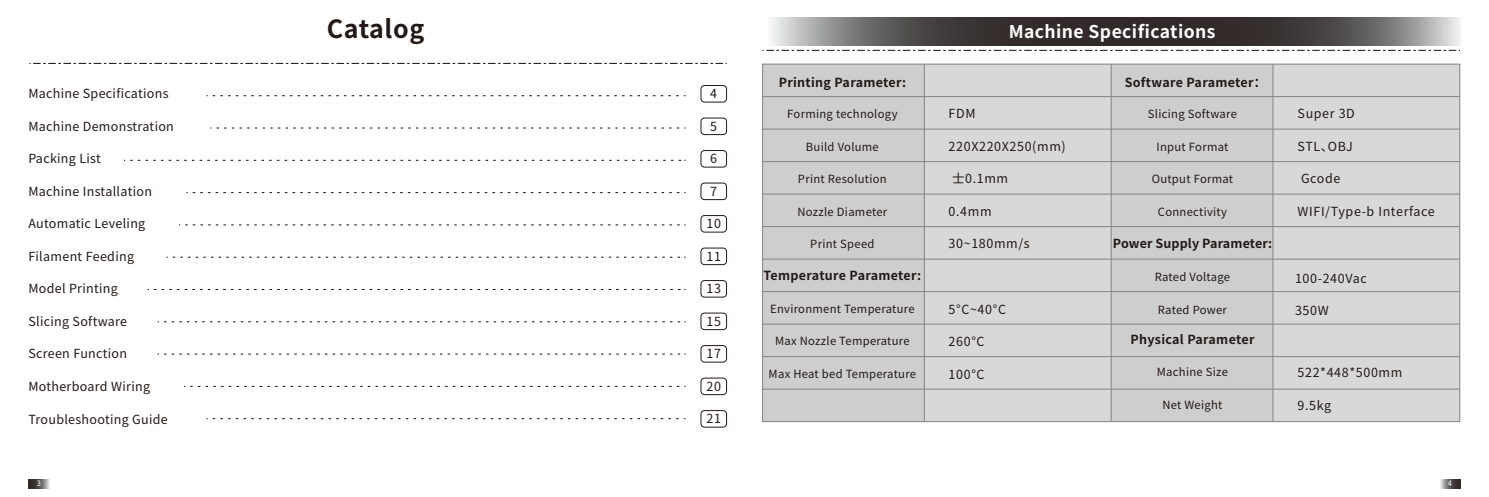
<style>
.page{position:relative;width:1489px;height:497px;background:#fff}
.page>*{position:absolute;margin:0;border:0;box-sizing:border-box;transform-origin:0 0}
.t1{font:700 25px "Source Han Sans CN";letter-spacing:.025em;color:#221815}
.t2{font:700 17.5px "Source Han Sans CN";letter-spacing:.025em;color:#fff}
.t3{font:12.5px "Source Han Sans CN";letter-spacing:.025em;color:#221815}
.t4{font:700 12.5px "Source Han Sans CN";letter-spacing:.015em;color:#221815}
.t5{font:12.5px "Source Han Sans CN";letter-spacing:.05em;color:#221815}
.t6{font:11.25px "Source Han Sans CN";letter-spacing:.025em;color:#221815}
.t7{font:7.5px "Source Han Sans CN";color:#fff}
</style>
<div class="page">
<svg style="left:29px;top:63px;width:697px;height:1px"></svg>
<svg style="left:762px;top:50px;width:697px;height:1px"></svg>
<svg style="left:206px;top:95px;width:479px;height:1px"></svg>
<svg style="left:210px;top:127px;width:475px;height:1px"></svg>
<svg style="left:124px;top:160px;width:561px;height:1px"></svg>
<svg style="left:186px;top:192px;width:499px;height:1px"></svg>
<svg style="left:179px;top:224px;width:506px;height:1px"></svg>
<svg style="left:166px;top:256px;width:519px;height:1px"></svg>
<svg style="left:148px;top:289px;width:537px;height:1px"></svg>
<svg style="left:158px;top:321px;width:527px;height:1px"></svg>
<svg style="left:158px;top:353px;width:527px;height:1px"></svg>
<svg style="left:184px;top:385px;width:501px;height:1px"></svg>
<svg style="left:206px;top:418px;width:479px;height:1px"></svg>
<svg style="left:28px;top:479px;width:22px;height:8px"></svg>
<svg style="left:1440px;top:479px;width:20px;height:8px"></svg>
<div style="left:700px;top:85px;width:26px;height:17px;border:1px solid #221815;border-radius:4px"></div>
<div style="left:700px;top:118px;width:26px;height:17px;border:1px solid #221815;border-radius:4px"></div>
<div style="left:700px;top:150px;width:26px;height:17px;border:1px solid #221815;border-radius:4px"></div>
<div style="left:700px;top:183px;width:26px;height:16px;border:1px solid #221815;border-radius:4px"></div>
<div style="left:700px;top:215px;width:26px;height:17px;border:1px solid #221815;border-radius:4px"></div>
<div style="left:700px;top:247px;width:26px;height:17px;border:1px solid #221815;border-radius:4px"></div>
<div style="left:700px;top:280px;width:26px;height:17px;border:1px solid #221815;border-radius:4px"></div>
<div style="left:700px;top:312px;width:26px;height:17px;border:1px solid #221815;border-radius:4px"></div>
<div style="left:700px;top:345px;width:26px;height:17px;border:1px solid #221815;border-radius:4px"></div>
<div style="left:700px;top:377px;width:26px;height:17px;border:1px solid #221815;border-radius:4px"></div>
<div style="left:700px;top:410px;width:26px;height:17px;border:1px solid #221815;border-radius:4px"></div>
<svg style="left:772px;top:17px;width:688px;height:29px;background:#585453"></svg>
<svg style="left:762px;top:64px;width:697px;height:357px;background:#d2d2d2"></svg>
<hr style="left:762px;top:388px;width:697px;height:1px;background:#848484">
<hr style="left:762px;top:356px;width:697px;height:1px;background:#848484">
<hr style="left:762px;top:323px;width:697px;height:1px;background:#848484">
<hr style="left:762px;top:291px;width:697px;height:1px;background:#848484">
<hr style="left:762px;top:258px;width:697px;height:1px;background:#848484">
<hr style="left:762px;top:226px;width:697px;height:1px;background:#848484">
<hr style="left:762px;top:194px;width:697px;height:1px;background:#848484">
<hr style="left:762px;top:161px;width:697px;height:1px;background:#848484">
<hr style="left:762px;top:129px;width:697px;height:1px;background:#848484">
<hr style="left:762px;top:96px;width:697px;height:1px;background:#848484">
<hr style="left:1272px;top:64px;width:1px;height:357px;background:#848484">
<hr style="left:1110px;top:64px;width:1px;height:357px;background:#848484">
<hr style="left:924px;top:64px;width:1px;height:357px;background:#848484">
<p class="t3" style="left:28px;top:86px;width:142px">Machine Specifications</p>
<p class="t3" style="left:28px;top:119px;width:147px">Machine Demonstration</p>
<p class="t3" style="left:28px;top:151px;width:74px">Packing List</p>
<p class="t3" style="left:28px;top:184px;width:125px">Machine Installation</p>
<p class="t3" style="left:28px;top:216px;width:118px">Automatic Leveling</p>
<p class="t3" style="left:28px;top:249px;width:107px">Filament Feeding</p>
<p class="t3" style="left:28px;top:281px;width:91px">Model Printing</p>
<p class="t3" style="left:28px;top:314px;width:100px">Slicing Software</p>
<p class="t3" style="left:28px;top:346px;width:100px">Screen Function</p>
<p class="t3" style="left:28px;top:379px;width:123px">Motherboard Wiring</p>
<p class="t3" style="left:28px;top:411px;width:141px">Troubleshooting Guide</p>
<h1 class="t1" style="left:327px;top:14px;width:99px">Catalog</h1>
<p class="t3" style="left:710px;top:86px;width:8px">4</p>
<p class="t3" style="left:710px;top:119px;width:8px">5</p>
<p class="t3" style="left:710px;top:151px;width:8px">6</p>
<p class="t3" style="left:710px;top:184px;width:8px">7</p>
<p class="t3" style="left:706px;top:216px;width:16px">10</p>
<p class="t3" style="left:706px;top:248px;width:16px">11</p>
<p class="t3" style="left:706px;top:281px;width:16px">13</p>
<p class="t3" style="left:706px;top:313px;width:16px">15</p>
<p class="t3" style="left:706px;top:346px;width:16px">17</p>
<p class="t3" style="left:706px;top:378px;width:16px">20</p>
<p class="t3" style="left:706px;top:411px;width:16px">21</p>
<p class="t4" style="left:778px;top:75px;width:129px">Printing Parameter:</p>
<p class="t6" style="left:787px;top:108px;width:112px">Forming technology</p>
<p class="t6" style="left:806px;top:140px;width:74px">Build Volume</p>
<p class="t6" style="left:798px;top:173px;width:90px">Print Resolution</p>
<p class="t6" style="left:797px;top:205px;width:91px">Nozzle Diameter</p>
<p class="t6" style="left:810px;top:238px;width:66px">Print Speed</p>
<p class="t4" style="left:763px;top:268px;width:159px">Temperature Parameter:</p>
<p class="t6" style="left:770px;top:302px;width:146px">Environment Temperature</p>
<p class="t6" style="left:775px;top:334px;width:136px">Max Nozzle Temperature</p>
<p class="t6" style="left:768px;top:367px;width:149px">Max Heat bed Temperature</p>
<h2 class="t2" style="left:1008px;top:22px;width:208px">Machine Specifications</h2>
<p class="t3" style="left:948px;top:106px;width:28px">FDM</p>
<p class="t5" style="left:948px;top:139px;width:119px">220X220X250(mm)</p>
<p class="t3" style="left:952px;top:171px;width:58px">士0.1mm</p>
<p class="t3" style="left:948px;top:204px;width:45px">0.4mm</p>
<p class="t3" style="left:948px;top:236px;width:83px">30~180mm/s</p>
<p class="t3" style="left:948px;top:301px;width:59px">5°C~40°C</p>
<p class="t3" style="left:948px;top:334px;width:37px">260°C</p>
<p class="t3" style="left:948px;top:366px;width:37px">100°C</p>
<p class="t4" style="left:1124px;top:75px;width:143px">Software Parameter：</p>
<p class="t6" style="left:1147px;top:108px;width:90px">Slicing Software</p>
<p class="t6" style="left:1156px;top:140px;width:73px">Input Format</p>
<p class="t6" style="left:1151px;top:173px;width:83px">Output Format</p>
<p class="t6" style="left:1157px;top:205px;width:71px">Connectivity</p>
<p class="t4" style="left:1112px;top:235px;width:161px">Power Supply Parameter:</p>
<p class="t6" style="left:1154px;top:270px;width:77px">Rated Voltage</p>
<p class="t6" style="left:1157px;top:303px;width:71px">Rated Power</p>
<p class="t4" style="left:1130px;top:332px;width:125px">Physical Parameter</p>
<p class="t6" style="left:1156px;top:365px;width:73px">Machine Size</p>
<p class="t6" style="left:1162px;top:397px;width:62px">Net Weight</p>
<p class="t3" style="left:1297px;top:106px;width:59px">Super 3D</p>
<p class="t3" style="left:1297px;top:139px;width:57px">STL、OBJ</p>
<p class="t3" style="left:1300px;top:171px;width:41px">Gcode</p>
<p class="t5" style="left:1297px;top:204px;width:139px">WIFI/Type-b Interface</p>
<p class="t5" style="left:1294px;top:270px;width:73px">100-240Vac</p>
<p class="t3" style="left:1294px;top:303px;width:35px">350W</p>
<p class="t5" style="left:1297px;top:365px;width:106px">522*448*500mm</p>
<p class="t3" style="left:1297px;top:397px;width:35px">9.5kg</p>
<p class="t7" style="left:37px;top:478px;width:6px">3</p>
<p class="t7" style="left:1447px;top:478px;width:6px">4</p>
</div>
